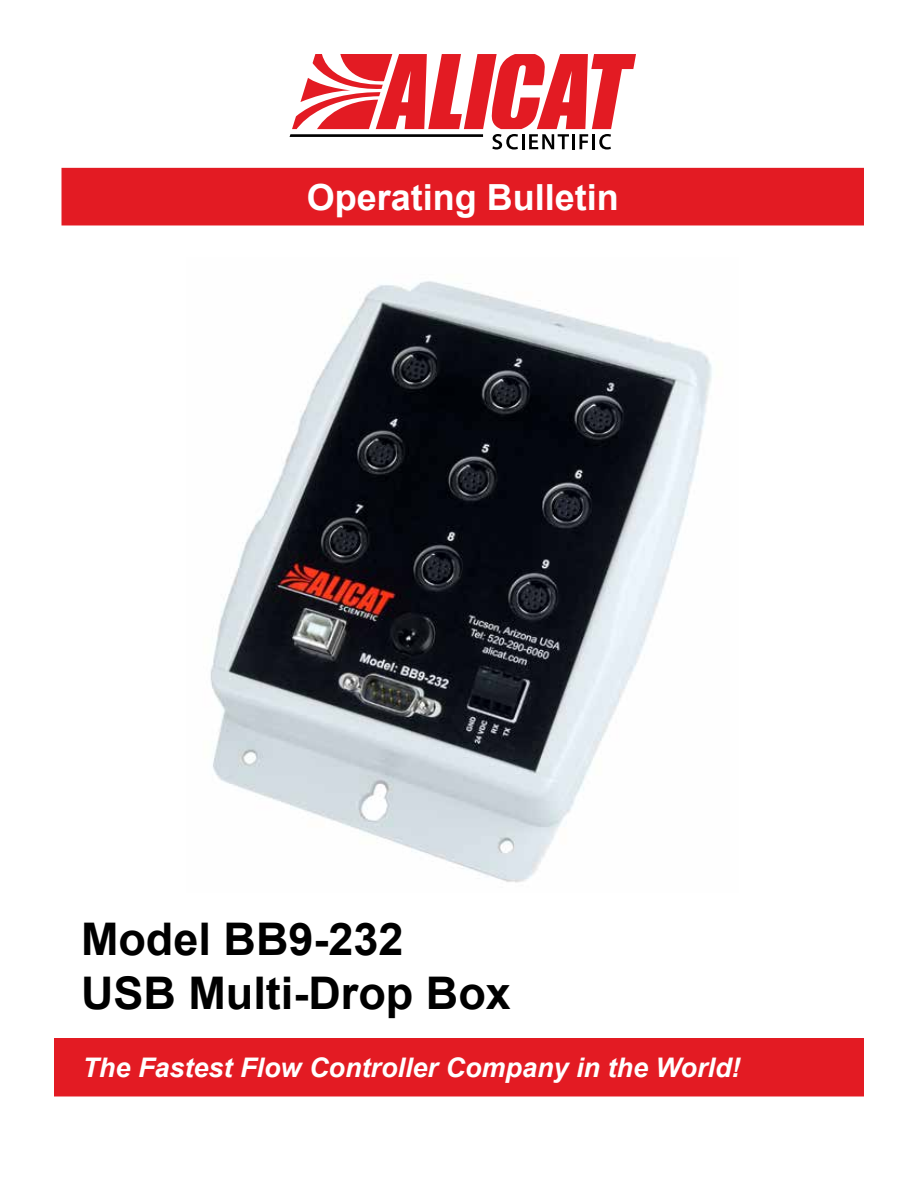
<style>
.page{position:relative;width:918px;height:1188px;background:#fff}
.page>*{position:absolute;margin:0;border:0;box-sizing:border-box;transform-origin:0 0}
.t1{font:700 45px/54px "Arial";color:#000}
.t2{font:700 36px "Arial";color:#fff}
.t3{font:italic 700 27px "Arial";color:#fff}
</style>
<div class="page">
<div style="left:55px;top:1039px;width:808px;height:57px;background:#e31b23"></div>
<div style="left:54px;top:1038px;width:810px;height:58px;border:2px solid #e31b23"></div>
<svg style="left:290px;top:54px;width:346px;height:96px"></svg>
<div style="left:62px;top:169px;width:801px;height:56px;background:#e31b23"></div>
<div style="left:62px;top:168px;width:802px;height:57px;border:2px solid #e31b23"></div>
<img style="left:210px;top:281px;width:502px;height:602px">
<h2 class="t2" style="left:307px;top:173px;width:314px">Operating Bulletin</h2>
<h1 class="t1" style="left:81px;top:913px;width:431px">Model BB9-232<br>USB Multi-Drop Box</h1>
<p class="t3" style="left:82px;top:1050px;width:660px">The Fastest Flow Controller Company in the World!</p>
</div>
